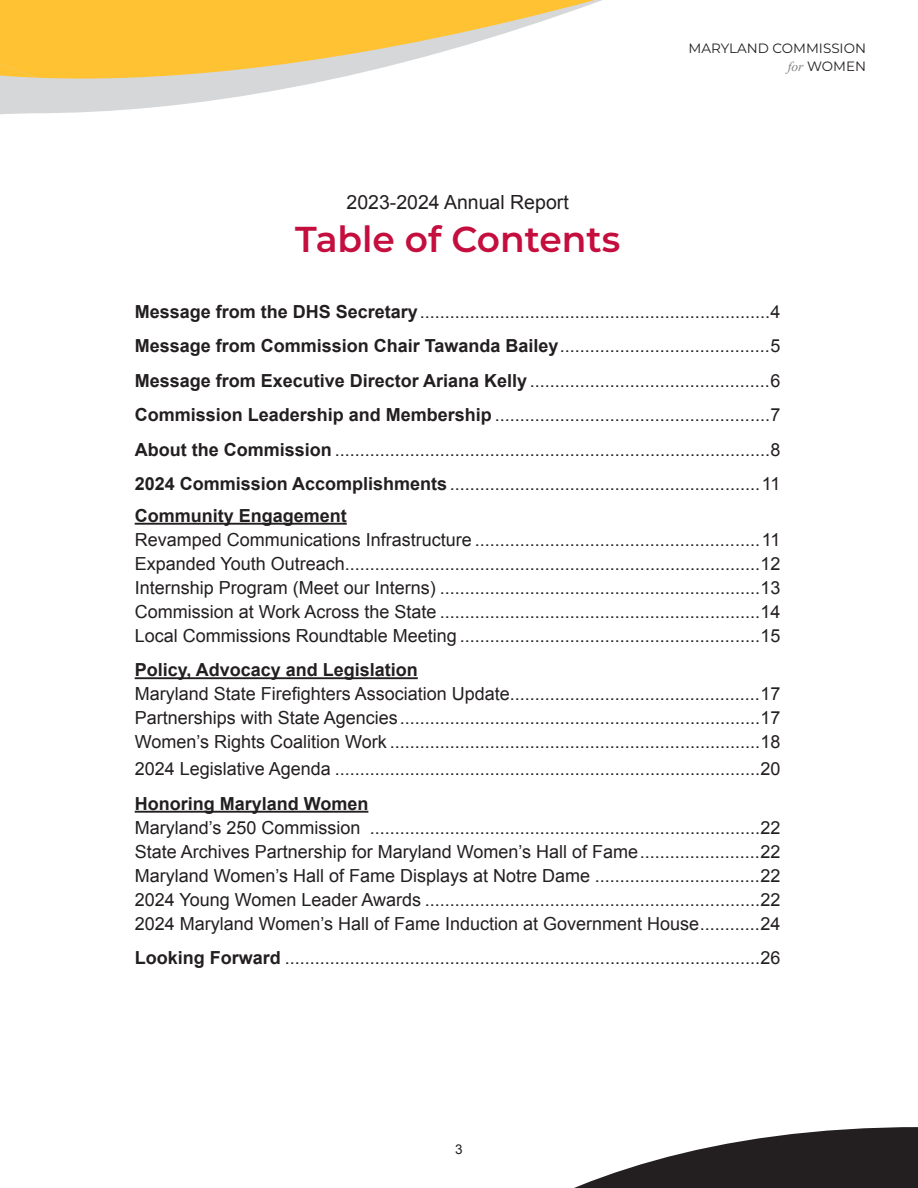
<style>
.page{position:relative;width:918px;height:1188px;background:#fff}
.page>*{position:absolute;margin:0;border:0;box-sizing:border-box;transform-origin:0 0}
.t1{font:600 36px "Montserrat";color:#c40e3e}
.t2{font:19.5px "Arial";color:#231f20}
.t3{font:18px "Arial";color:#231f20}
.t4{font:700 18px "Arial";color:#231f20}
.t5{font:13.5px/18px "Montserrat";color:#231f20;text-align:right}
.t6{font:13.5px "Arial";color:#231f20}
.s1{font-family:"Times New Roman";font-style:italic;color:#808285}
.s2{font-weight:700}
</style>
<div class="page">
<svg style="left:574px;top:1127px;width:344px;height:61px"></svg>
<svg style="left:0;top:0;width:602px;height:114px"></svg>
<svg style="left:0;top:0;width:595px;height:79px;fill:#ffc233"></svg>
<hr style="left:135px;top:523px;width:212px;height:2px;background:#231f20">
<hr style="left:135px;top:677px;width:283px;height:2px;background:#231f20">
<hr style="left:135px;top:811px;width:233px;height:2px;background:#231f20">
<p class="t2" style="left:347px;top:189px;width:224px">2023-2024 Annual Report</p>
<p class="t1" style="left:295px;top:214px;width:327px">Table of Contents</p>
<p class="t5" style="left:688px;top:38px;width:179px">MARYLAND COMMISSION <span class="s1">for</span> WOMEN</p>
<p class="t3" style="left:135px;top:300px;width:647px"><span class="s2">Message from the DHS Secretary</span>......................................................................4</p>
<p class="t3" style="left:135px;top:334px;width:647px"><span class="s2">Message from Commission Chair Tawanda Bailey</span>..........................................5</p>
<p class="t3" style="left:135px;top:369px;width:647px"><span class="s2">Message from Executive Director Ariana Kelly</span> ................................................6</p>
<p class="t3" style="left:135px;top:403px;width:647px"><span class="s2">Commission Leadership and Membership</span> .......................................................7</p>
<p class="t3" style="left:135px;top:438px;width:647px"><span class="s2">About the Commission</span> .......................................................................................8</p>
<p class="t3" style="left:135px;top:472px;width:647px"><span class="s2">2024 Commission Accomplishments</span> ..............................................................11</p>
<p class="t4" style="left:135px;top:504px;width:214px">Community Engagement</p>
<p class="t3" style="left:135px;top:528px;width:647px">Revamped Communications Infrastructure .........................................................11</p>
<p class="t3" style="left:135px;top:552px;width:647px">Expanded Youth Outreach...................................................................................12</p>
<p class="t3" style="left:135px;top:576px;width:647px">Internship Program (Meet our Interns) ................................................................13</p>
<p class="t3" style="left:135px;top:600px;width:647px">Commission at Work Across the State ................................................................14</p>
<p class="t3" style="left:135px;top:624px;width:647px">Local Commissions Roundtable Meeting ............................................................15</p>
<p class="t4" style="left:135px;top:658px;width:285px">Policy, Advocacy and Legislation</p>
<p class="t3" style="left:135px;top:682px;width:647px">Maryland State Firefighters Association Update..................................................17</p>
<p class="t3" style="left:135px;top:706px;width:647px">Partnerships with State Agencies........................................................................17</p>
<p class="t3" style="left:135px;top:730px;width:647px">Women’s Rights Coalition Work ..........................................................................18</p>
<p class="t3" style="left:135px;top:757px;width:647px">2024 Legislative Agenda .....................................................................................20</p>
<p class="t4" style="left:135px;top:792px;width:235px">Honoring Maryland Women</p>
<p class="t3" style="left:135px;top:816px;width:647px">Maryland’s 250 Commission ..............................................................................22</p>
<p class="t3" style="left:135px;top:840px;width:647px">State Archives Partnership for Maryland Women’s Hall of Fame........................22</p>
<p class="t3" style="left:135px;top:864px;width:647px">Maryland Women’s Hall of Fame Displays at Notre Dame .................................22</p>
<p class="t3" style="left:135px;top:888px;width:647px">2024 Young Women Leader Awards ...................................................................22</p>
<p class="t3" style="left:135px;top:912px;width:566px">2024 Maryland Women’s Hall of Fame Induction at Government House</p>
<p class="t3" style="left:761px;top:912px;width:22px">24</p>
<p class="t3" style="left:135px;top:946px;width:647px"><span class="s2">Looking Forward</span> ...............................................................................................26</p>
<p class="t6" style="left:455px;top:1140px;width:9px">3</p>
</div>
